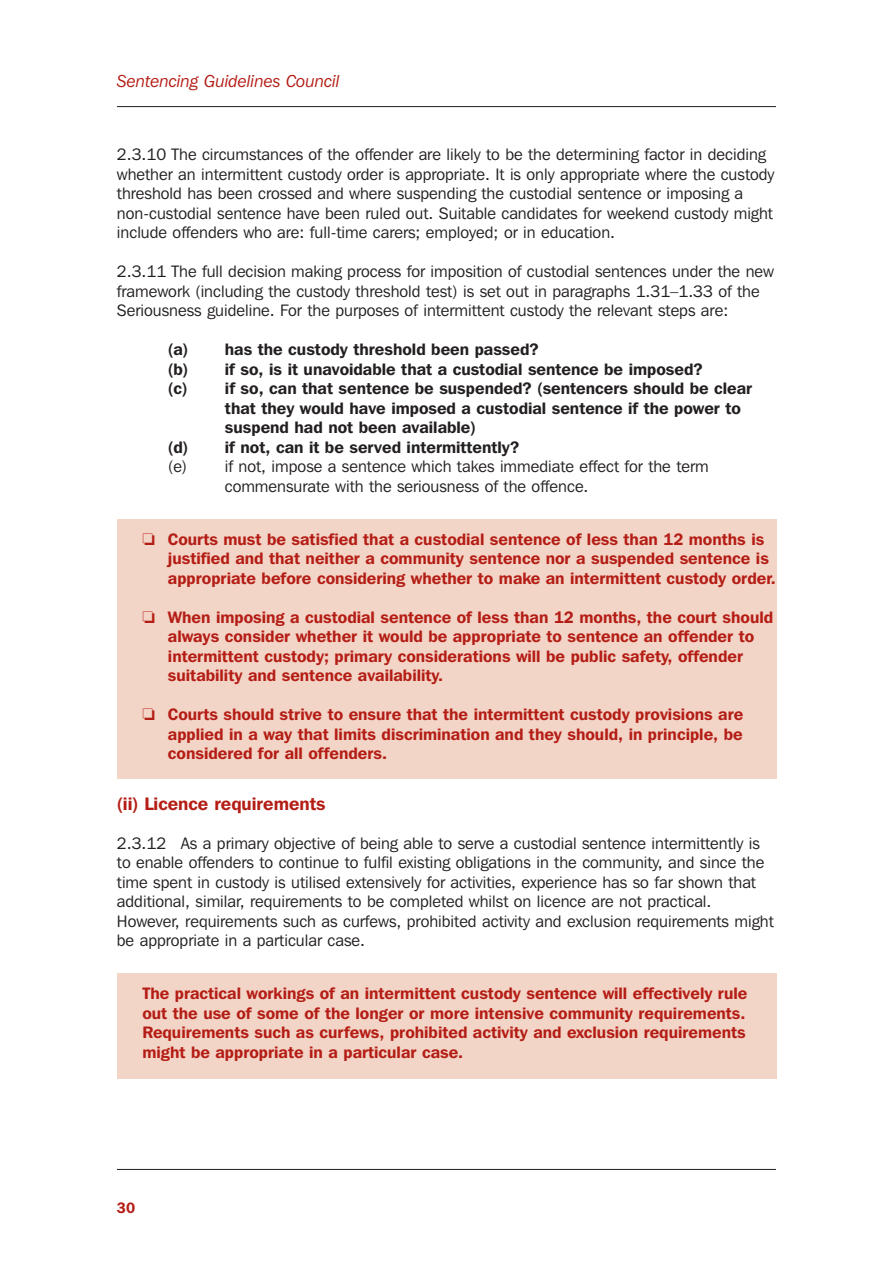
<style>
.page{position:relative;width:893px;height:1263px;background:#fff}
.page>*{position:absolute;margin:0;border:0;box-sizing:border-box;transform-origin:0 0}
.t1{font:600 18px "Franklin Gothic IT Cby BT";color:#b41d15}
.t2{font:italic 17.25px "Franklin Gothic IT Cby BT";color:#b41d15}
.t3{font:16.5px/19.5px "Franklin Gothic IT Cby BT";color:#231f20}
.t4{font:600 16.5px/19.5px "Franklin Gothic IT Cby BT";color:#b41d15;text-align:justify}
.t5{font:600 16.5px "Franklin Gothic IT Cby BT";color:#231f20}
.t6{font:600 15px "Franklin Gothic IT Cby BT";color:#b41d15}
</style>
<div class="page">
<div style="left:117px;top:974px;width:659px;height:105px;background:#f3d5c7"></div>
<div style="left:117px;top:519px;width:659px;height:260px;background:#f3d5c7"></div>
<hr style="left:117px;top:1169px;width:659px;height:1px;background:#231f20">
<hr style="left:117px;top:106px;width:659px;height:1px;background:#231f20">
<p class="t2" style="left:117px;top:75px;width:224px">Sentencing Guidelines Council</p>
<p class="t3" style="left:117px;top:146px;width:659px">2.3.10 The circumstances of the offender are likely to be the determining factor in deciding whether an intermittent custody order is appropriate. It is only appropriate where the custody threshold has been crossed and where suspending the custodial sentence or imposing a non-custodial sentence have been ruled out. Suitable candidates for weekend custody might include offenders who are: full-time carers; employed; or in education.</p>
<p class="t3" style="left:117px;top:263px;width:658px">2.3.11 The full decision making process for imposition of custodial sentences under the new framework (including the custody threshold test) is set out in paragraphs 1.31–1.33 of the<br>Seriousness guideline. For the purposes of intermittent custody the relevant steps are:</p>
<p class="t5" style="left:168px;top:344px;width:372px">(a) has the custody threshold been passed?</p>
<p class="t5" style="left:168px;top:363px;width:536px">(b) if so, is it unavoidable that a custodial sentence be imposed?</p>
<p class="t5" style="left:168px;top:383px;width:586px">(c) if so, can that sentence be suspended? (sentencers should be clear</p>
<p class="t5" style="left:225px;top:402px;width:518px">that they would have imposed a custodial sentence if the power to</p>
<p class="t5" style="left:225px;top:422px;width:252px">suspend had not been available)</p>
<p class="t5" style="left:168px;top:441px;width:353px">(d) if not, can it be served intermittently?</p>
<p class="t3" style="left:225px;top:458px;width:485px;text-indent:-57px">(e) if not, impose a sentence which takes immediate effect for the term commensurate with the seriousness of the offence.</p>
<p class="t4" style="left:168px;top:531px;width:609px;text-align:left;text-indent:-25px">❏ Courts must be satisfied that a custodial sentence of less than 12 months is justified and that neither a community sentence nor a suspended sentence is appropriate before considering whether to make an intermittent custody order.</p>
<p class="t4" style="left:168px;top:609px;width:607px;text-align:left;text-indent:-25px">❏ When imposing a custodial sentence of less than 12 months, the court should always consider whether it would be appropriate to sentence an offender to intermittent custody; primary considerations will be public safety, offender suitability and sentence availability.</p>
<p class="t4" style="left:168px;top:706px;width:577px;text-indent:-25px">❏ Courts should strive to ensure that the intermittent custody provisions are applied in a way that limits discrimination and they should, in principle, be considered for all offenders.</p>
<p class="t1" style="left:117px;top:797px;width:210px">(ii) Licence requirements</p>
<p class="t3" style="left:117px;top:835px;width:658px">2.3.12 As a primary objective of being able to serve a custodial sentence intermittently is to enable offenders to continue to fulfil existing obligations in the community, and since the time spent in custody is utilised extensively for activities, experience has so far shown that additional, similar, requirements to be completed whilst on licence are not practical.<br>However, requirements such as curfews, prohibited activity and exclusion requirements might be appropriate in a particular case.</p>
<p class="t4" style="left:142px;top:985px;width:606px">The practical workings of an intermittent custody sentence will effectively rule out the use of some of the longer or more intensive community requirements.<br>Requirements such as curfews, prohibited activity and exclusion requirements might be appropriate in a particular case.</p>
<p class="t6" style="left:117px;top:1202px;width:20px">30</p>
</div>
